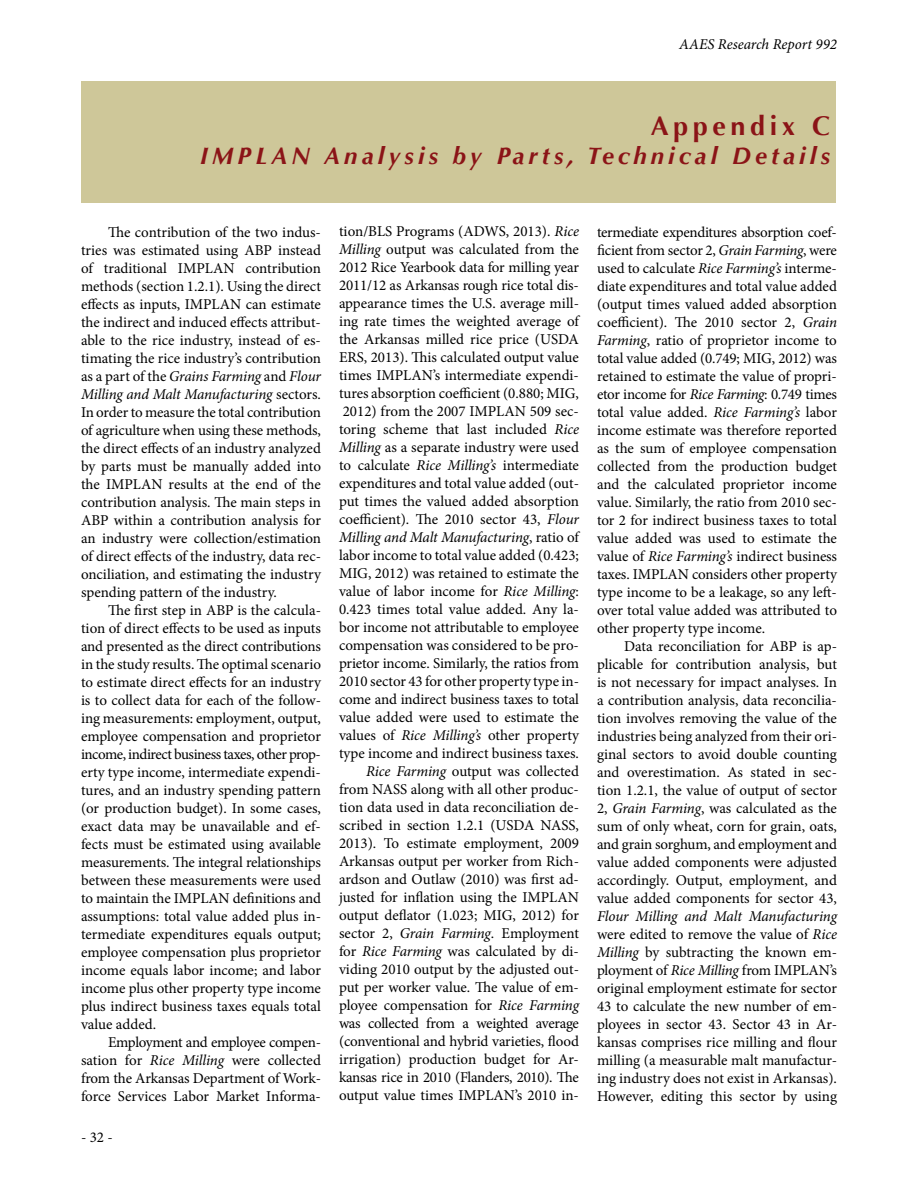
<style>
.page{position:relative;width:918px;height:1188px;background:#fff}
.page>*{position:absolute;margin:0;border:0;box-sizing:border-box;transform-origin:0 0}
.t1{font:700 27px "Optima";letter-spacing:.17em;color:#8b1417}
.t2{font:italic 700 24px "Optima";letter-spacing:.17em;color:#8b1417}
.t3{font:15px/18px "Minion Pro";letter-spacing:-.005em;color:#000;text-align:justify}
.t4{font:italic 15px "Minion Pro";letter-spacing:-.005em;color:#000}
.s1{font-style:italic}
</style>
<div class="page">
<div style="left:82px;top:82px;width:754px;height:121px;background:#cec799"></div>
<p class="t4" style="left:679px;top:34px;width:159px">AAES Research Report 992</p>
<h1 class="t1" style="left:651px;top:111px;width:181px">Appendix C</h1>
<h2 class="t2" style="left:200px;top:142px;width:632px">IMPLAN Analysis by Parts, Technical Details</h2>
<p class="t3" style="left:81px;top:223px;width:242px;text-indent:27px">The contribution of the two indus&shy;tries was estimated using ABP instead of traditional IMPLAN contribution methods (section 1.2.1). Using the direct effects as inputs, IMPLAN can estimate the indirect and induced effects attribut&shy;able to the rice industry, instead of es&shy;timating the rice industry’s contribution as a part of the <span class="s1">Grains Farming</span> and <span class="s1">Flour Milling and Malt Manufacturing</span> sectors.<br>In order to measure the total contribution of agriculture when using these methods, the direct effects of an industry analyzed by parts must be manually added into the IMPLAN results at the end of the contribution analysis. The main steps in ABP within a contribution analysis for an industry were collection/estimation of direct effects of the industry, data rec&shy;onciliation, and estimating the industry spending pattern of the industry.</p>
<p class="t3" style="left:81px;top:601px;width:242px;text-indent:27px">The first step in ABP is the calcula&shy;tion of direct effects to be used as inputs and presented as the direct contributions in the study results. The optimal scenario to estimate direct effects for an industry is to collect data for each of the follow&shy;ing measurements: employment, output, employee compensation and proprietor income, indirect business taxes, other prop&shy;erty type income, intermediate expendi&shy;tures, and an industry spending pattern (or production budget). In some cases, exact data may be unavailable and ef&shy;fects must be estimated using available measurements. The integral relationships between these measurements were used to maintain the IMPLAN definitions and assumptions: total value added plus in&shy;termediate expenditures equals output; employee compensation plus proprietor income equals labor income; and labor income plus other property type income plus indirect business taxes equals total value added.</p>
<p class="t3" style="left:81px;top:1033px;width:242px;text-indent:27px">Employment and employee compen&shy;sation for <span class="s1">Rice Milling</span> were collected from the Arkansas Department of Work&shy;force Services Labor Market Informa-</p>
<p class="t3" style="left:81px;top:1129px;width:33px">- 32 -</p>
<p class="t3" style="left:339px;top:222px;width:242px;text-align:right">tion/BLS Programs (ADWS, 2013). <span class="s1">Rice Milling</span> output was calculated from the 2012 Rice Yearbook data for milling year 2011/12 as Arkansas rough rice total dis&shy;appearance times the U.S. average mill&shy;ing rate times the weighted average of the Arkansas milled rice price (USDA ERS, 2013). This calculated output value times IMPLAN’s intermediate expendi&shy;tures absorption coefficient (0.880; MIG, 2012) from the 2007 IMPLAN 509 sec&shy;toring scheme that last included <span class="s1">Rice Milling</span> as a separate industry were used to calculate <span class="s1">Rice Milling’s</span> intermediate expenditures and total value added (out&shy;put times the valued added absorption coefficient). The 2010 sector 43, <span class="s1">Flour Milling and Malt Manufacturing</span>, ratio of labor income to total value added (0.423; MIG, 2012) was retained to estimate the value of labor income for <span class="s1">Rice Milling</span>:<br>0.423 times total value added. Any la&shy;bor income not attributable to employee compensation was considered to be pro&shy;prietor income. Similarly, the ratios from 2010 sector 43 for other property type in&shy;come and indirect business taxes to total value added were used to estimate the values of <span class="s1">Rice Milling’s</span> other property type income and indirect business taxes.<br><span class="s1">Rice Farming</span> output was collected from NASS along with all other produc&shy;tion data used in data reconciliation de&shy;scribed in section 1.2.1 (USDA NASS, 2013). To estimate employment, 2009<br>Arkansas output per worker from Rich&shy;ardson and Outlaw (2010) was first ad&shy;justed for inflation using the IMPLAN output deflator (1.023; MIG, 2012) for sector 2, <span class="s1">Grain Farming</span>. Employment for <span class="s1">Rice Farming</span> was calculated by di&shy;viding 2010 output by the adjusted out&shy;put per worker value. The value of em&shy;ployee compensation for <span class="s1">Rice Farming </span>was collected from a weighted average (conventional and hybrid varieties, flood irrigation) production budget for Ar&shy;kansas rice in 2010 (Flanders, 2010). The output value times IMPLAN’s 2010 in-</p>
<p class="t3" style="left:597px;top:223px;width:242px">termediate expenditures absorption coef&shy;ficient from sector 2, <span class="s1">Grain Farming</span>, were used to calculate <span class="s1">Rice Farming’s</span> interme&shy;diate expenditures and total value added (output times valued added absorption coefficient). The 2010 sector 2, <span class="s1">Grain Farming</span>, ratio of proprietor income to total value added (0.749; MIG, 2012) was retained to estimate the value of propri&shy;etor income for <span class="s1">Rice Farming</span>: 0.749 times total value added. <span class="s1">Rice Farming’s</span> labor income estimate was therefore reported as the sum of employee compensation collected from the production budget and the calculated proprietor income value. Similarly, the ratio from 2010 sec&shy;tor 2 for indirect business taxes to total value added was used to estimate the value of <span class="s1">Rice Farming’s</span> indirect business taxes. IMPLAN considers other property type income to be a leakage, so any left&shy;over total value added was attributed to other property type income.</p>
<p class="t3" style="left:597px;top:637px;width:242px;text-indent:27px">Data reconciliation for ABP is ap&shy;plicable for contribution analysis, but is not necessary for impact analyses. In a contribution analysis, data reconcilia&shy;tion involves removing the value of the industries being analyzed from their ori&shy;ginal sectors to avoid double counting and overestimation. As stated in sec&shy;tion 1.2.1, the value of output of sector 2, <span class="s1">Grain Farming</span>, was calculated as the sum of only wheat, corn for grain, oats, and grain sorghum, and employment and value added components were adjusted accordingly. Output, employment, and value added components for sector 43,</p>
<p class="t3" style="left:597px;top:907px;width:242px"><span class="s1">Flour Milling and Malt Manufacturing </span>were edited to remove the value of <span class="s1">Rice Milling</span> by subtracting the known em&shy;ployment of <span class="s1">Rice Milling</span> from IMPLAN’s original employment estimate for sector 43 to calculate the new number of em&shy;ployees in sector 43. Sector 43 in Ar&shy;kansas comprises rice milling and flour milling (a measurable malt manufactur&shy;ing industry does not exist in Arkansas).<br>However, editing this sector by using</p>
</div>
